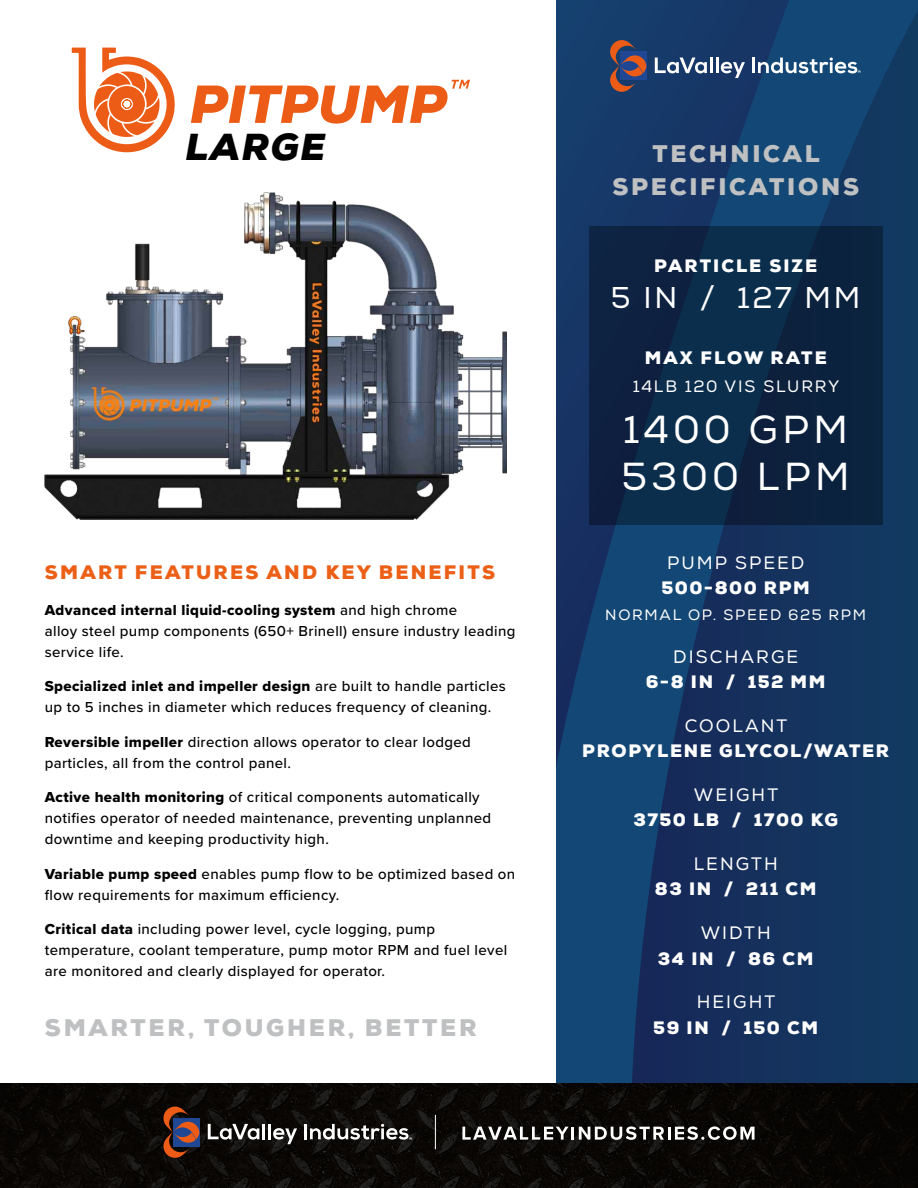
<style>
.page{position:relative;width:918px;height:1188px;background:#fff}
.page>*{position:absolute;margin:0;border:0;box-sizing:border-box;transform-origin:0 0}
.t1{font:39px/46.8px "Nexa";letter-spacing:.1em;color:#fff}
.t2{font:italic 900 37.5px "Nexa";letter-spacing:.04em;color:#000}
.t3{font:30px "Nexa";letter-spacing:.085em;color:#fff}
.t4{font:900 24px/33px "Nexa";letter-spacing:.115em;color:#bfc0c1;text-align:center}
.t5{font:900 19.5px "Nexa";letter-spacing:.115em;color:#ec5f16}
.t6{font:900 18px "Nexa";letter-spacing:.095em;color:#fff}
.t7{font:18px "Nexa";letter-spacing:.115em;color:#fff}
.t8{font:900 18px "Nexa";letter-spacing:.115em;color:#fff}
.t9{font:16.5px "Nexa";letter-spacing:.11em;color:#fff}
.t10{font:500 15px/21px "Proxima Nova";letter-spacing:.025em;color:#000}
.t11{font:15px "Proxima Nova Extrabld";letter-spacing:.025em;color:#000}
.t12{font:15px "Nexa";letter-spacing:.115em;color:#fff}
.t13{font:700 3.6px "Nexa";color:#fff}
.s1{font-family:"Proxima Nova";font-weight:500}
.s2{font-family:"Proxima Nova Extrabld";font-weight:400}
</style>
<div class="page">
<svg style="left:556px;top:0;width:362px;height:1083px;background:#143966"></svg>
<img style="left:0;top:1083px;width:918px;height:105px">
<svg style="left:462px;top:1126px;width:293px;height:14px"></svg>
<hr style="left:435px;top:1115px;width:1px;height:34px;background:#fff">
<svg style="left:208px;top:1124px;width:51px;height:16px"></svg>
<hr style="left:262px;top:1124px;width:3px;height:15px;background:#fff">
<hr style="left:268px;top:1124px;width:3px;height:15px;background:#fff">
<svg style="left:273px;top:1128px;width:24px;height:16px"></svg>
<hr style="left:304px;top:1124px;width:3px;height:15px;background:#fff">
<svg style="left:310px;top:1123px;width:99px;height:17px"></svg>
<svg style="left:199px;top:1118px;width:1px;height:28px"></svg>
<svg style="left:163px;top:1107px;width:36px;height:51px;background:#5e3632"></svg>
<svg style="left:655px;top:58px;width:52px;height:15px"></svg>
<hr style="left:710px;top:58px;width:3px;height:15px;background:#fff">
<svg style="left:716px;top:58px;width:29px;height:20px"></svg>
<hr style="left:752px;top:58px;width:3px;height:15px;background:#fff">
<svg style="left:758px;top:57px;width:99px;height:16px"></svg>
<div style="left:620px;top:51px;width:27px;height:29px;background:#1f4793"></div>
<svg style="left:610px;top:40px;width:36px;height:52px"></svg>
<div style="left:589px;top:227px;width:294px;height:298px;background:#0b2240"></div>
<svg style="left:191px;top:80px;width:279px;height:44px"></svg>
<svg style="left:72px;top:48px;width:103px;height:104px"></svg>
<img style="left:45px;top:192px;width:462px;height:328px">
<h2 class="t2" style="left:186px;top:122px;width:142px">LARGE</h2>
<h3 class="t5" style="left:45px;top:560px;width:452px">SMART FEATURES AND KEY BENEFITS</h3>
<p class="t11" style="left:45px;top:598px;width:414px">Advanced internal liquid-cooling system <span class="s1">and high chrome</span></p>
<p class="t10" style="left:45px;top:620px;width:472px">alloy steel pump components (650+ Brinell) ensure industry leading service life.</p>
<p class="t11" style="left:45px;top:675px;width:463px">Specialized inlet and impeller design <span class="s1">are built to handle particles</span></p>
<p class="t10" style="left:45px;top:696px;width:448px">up to 5 inches in diameter which reduces frequency of cleaning.</p>
<p class="t10" style="left:45px;top:731px;width:428px"><span class="s2">Reversible impeller</span> direction allows operator to clear lodged particles, all from the control panel.</p>
<p class="t10" style="left:45px;top:786px;width:448px"><span class="s2">Active health monitoring</span> of critical components automatically notifies operator of needed maintenance, preventing unplanned downtime and keeping productivity high.</p>
<p class="t10" style="left:45px;top:863px;width:472px"><span class="s2">Variable pump speed</span> enables pump flow to be optimized based on flow requirements for maximum efficiency.</p>
<p class="t10" style="left:45px;top:918px;width:464px"><span class="s2">Critical data</span> including power level, cycle logging, pump temperature, coolant temperature, pump motor RPM and fuel level are monitored and clearly displayed for operator.</p>
<h3 class="t4" style="left:45px;top:1011px;width:433px">SMARTER, TOUGHER, BETTER</h3>
<p class="t13" style="left:409px;top:1136px;width:5px">®</p>
<p class="t13" style="left:858px;top:70px;width:5px">®</p>
<h3 class="t4" style="left:613px;top:137px;width:248px">TECHNICAL<br>SPECIFICATIONS</h3>
<p class="t8" style="left:654px;top:254px;width:165px">PARTICLE SIZE</p>
<h3 class="t3" style="left:611px;top:280px;width:251px">5 IN / 127 MM</h3>
<p class="t8" style="left:645px;top:346px;width:184px">MAX FLOW RATE</p>
<p class="t9" style="left:633px;top:377px;width:208px">14LB 120 VIS SLURRY</p>
<h1 class="t1" style="left:622px;top:407px;width:230px">1400 GPM<br>5300 LPM</h1>
<p class="t7" style="left:667px;top:552px;width:139px">PUMP SPEED</p>
<p class="t6" style="left:661px;top:576px;width:150px">500-800 RPM</p>
<p class="t12" style="left:605px;top:605px;width:262px">NORMAL OP. SPEED 625 RPM</p>
<p class="t7" style="left:673px;top:646px;width:126px">DISCHARGE</p>
<p class="t6" style="left:646px;top:670px;width:181px">6-8 IN / 152 MM</p>
<p class="t7" style="left:685px;top:715px;width:104px">COOLANT</p>
<p class="t6" style="left:582px;top:739px;width:308px">PROPYLENE GLYCOL/WATER</p>
<p class="t7" style="left:694px;top:784px;width:86px">WEIGHT</p>
<p class="t6" style="left:633px;top:808px;width:206px">3750 LB / 1700 KG</p>
<p class="t7" style="left:694px;top:853px;width:85px">LENGTH</p>
<p class="t6" style="left:655px;top:878px;width:163px">83 IN / 211 CM</p>
<p class="t7" style="left:701px;top:922px;width:72px">WIDTH</p>
<p class="t6" style="left:658px;top:947px;width:157px">34 IN / 86 CM</p>
<p class="t7" style="left:697px;top:991px;width:80px">HEIGHT</p>
<p class="t6" style="left:653px;top:1016px;width:166px">59 IN / 150 CM</p>
</div>
